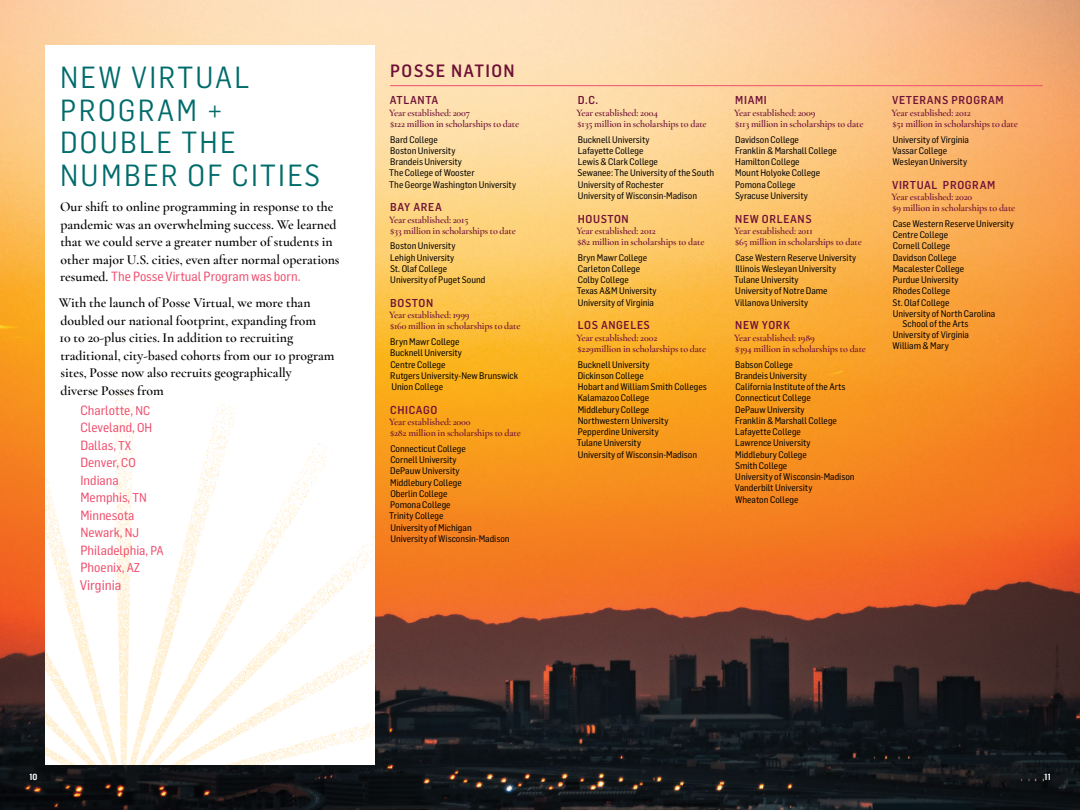
<style>
.page{position:relative;width:1080px;height:810px;background:#fff}
.page>*{position:absolute;margin:0;border:0;box-sizing:border-box;transform-origin:0 0}
.t1{font:30px/32.5px "Flama Semicondensed";letter-spacing:.08em;color:#006b6b}
.t2{font:500 17.5px "Flama Semicondensed";letter-spacing:.08em;color:#6e1136}
.t3{font:600 13.75px/17.5px "Cormorant Garamond";color:#000}
.t4{font:13.75px "Flama Semicondensed Basic";color:#ef4e6e}
.t5{font:13.12px/17.5px "Flama Semicondensed Basic";color:#ef4e6e}
.t6{font:500 11.25px "Flama Semicondensed";letter-spacing:.055em;color:#6e1136}
.t7{font:600 10px/11.2px "Cormorant Garamond";letter-spacing:-.015em;color:#6e1136}
.t8{font:9.38px/11.2px "Flama Semicondensed Basic";color:#000}
.t9{font:600 8.75px "Flama Semicondensed";color:#fff}
.s1{font-family:"Cormorant Garamond";font-weight:600;font-size:13.75px;color:#000}
.s2{font-size:12.5px}
</style>
<div class="page">
<img style="left:0;top:0;width:1080px;height:810px">
<div style="left:45px;top:45px;width:330px;height:720px;background:#fff"></div>
<img style="left:45px;top:391px;width:330px;height:374px">
<hr style="left:390px;top:85px;width:652px;height:1px;background:#ef4e6e">
<h1 class="t1" style="left:60px;top:60px;width:262px">NEW VIRTUAL<br>PROGRAM +<br>DOUBLE THE<br>NUMBER OF CITIES</h1>
<h3 class="t3" style="left:60px;top:198px;width:281px">Our shift to online programming in response to the pandemic was an overwhelming success. We learned that we could serve a greater number of students in other major U.S. cities, even after normal operations</h3>
<h3 class="t5" style="left:60px;top:267px;width:242px"><span class="s1">resumed.</span> The Posse Virtual Program was born.</h3>
<p class="t3" style="left:59px;top:294px;width:277px">With the launch of Posse Virtual, we more than doubled our national footprint, expanding from<br>10 to 20-plus cities. In addition to recruiting traditional, city-based cohorts from our 10 program sites, Posse now also recruits geographically<br>diverse Posses from</p>
<h3 class="t5" style="left:80px;top:401px;width:85px">Charlotte, <span class="s2">NC<br></span>Cleveland, <span class="s2">OH<br></span>Dallas, <span class="s2">TX<br></span>Denver, <span class="s2">CO<br></span>Indiana<br>Memphis, <span class="s2">TN<br></span>Minnesota<br>Newark, <span class="s2">NJ<br></span>Philadelphia, <span class="s2">PA<br></span>Phoenix, <span class="s2">AZ</span></h3>
<h3 class="t4" style="left:80px;top:576px;width:43px">Virginia</h3>
<h2 class="t2" style="left:390px;top:59px;width:126px">POSSE NATION</h2>
<p class="t6" style="left:390px;top:93px;width:50px">ATLANTA</p>
<p class="t7" style="left:389px;top:107px;width:132px">Year established: 2007<br>$122 million in scholarships to date</p>
<p class="t8" style="left:389px;top:133px;width:128px">Bard College<br>Boston University<br>Brandeis University<br>The College of Wooster<br>The George Washington University</p>
<p class="t6" style="left:390px;top:200px;width:53px">BAY AREA</p>
<p class="t7" style="left:389px;top:214px;width:128px">Year established: 2015<br>$33 million in scholarships to date</p>
<p class="t8" style="left:390px;top:240px;width:97px">Boston University<br>Lehigh University<br>St. Olaf College<br>University of Puget Sound</p>
<p class="t6" style="left:390px;top:296px;width:44px">BOSTON</p>
<p class="t7" style="left:389px;top:309px;width:133px">Year established: 1999<br>$160 million in scholarships to date</p>
<p class="t8" style="left:390px;top:336px;width:129px">Bryn Mawr College<br>Bucknell University<br>Centre College<br>Rutgers University-New Brunswick<br>Union College</p>
<p class="t6" style="left:390px;top:403px;width:49px">CHICAGO</p>
<p class="t7" style="left:389px;top:416px;width:133px">Year established: 2000<br>$282 million in scholarships to date</p>
<p class="t8" style="left:389px;top:443px;width:122px">Connecticut College<br>Cornell University<br>DePauw University<br>Middlebury College<br>Oberlin College<br>Pomona College<br>Trinity College<br>University of Michigan<br>University of Wisconsin-Madison</p>
<p class="t6" style="left:578px;top:93px;width:22px">D.C.</p>
<p class="t7" style="left:577px;top:107px;width:132px">Year established: 2004<br>$135 million in scholarships to date</p>
<p class="t8" style="left:578px;top:133px;width:138px">Bucknell University<br>Lafayette College<br>Lewis &amp; Clark College<br>Sewanee: The University of the South<br>University of Rochester<br>University of Wisconsin-Madison</p>
<p class="t6" style="left:578px;top:211px;width:53px">HOUSTON</p>
<p class="t7" style="left:577px;top:225px;width:129px">Year established: 2012<br>$82 million in scholarships to date</p>
<p class="t8" style="left:577px;top:251px;width:81px">Bryn Mawr College<br>Carleton College<br>Colby College<br>Texas A&amp;M University<br>University of Virginia</p>
<p class="t6" style="left:578px;top:318px;width:74px">LOS ANGELES</p>
<p class="t7" style="left:577px;top:332px;width:131px">Year established: 2002<br>$229million in scholarships to date</p>
<p class="t8" style="left:577px;top:358px;width:132px">Bucknell University<br>Dickinson College<br>Hobart and William Smith Colleges<br>Kalamazoo College<br>Middlebury College<br>Northwestern University<br>Pepperdine University<br>Tulane University<br>University of Wisconsin-Madison</p>
<p class="t6" style="left:735px;top:93px;width:33px">MIAMI</p>
<p class="t7" style="left:734px;top:107px;width:131px">Year established: 2009<br>$113 million in scholarships to date</p>
<p class="t8" style="left:735px;top:133px;width:104px">Davidson College<br>Franklin &amp; Marshall College<br>Hamilton College<br>Mount Holyoke College<br>Pomona College<br>Syracuse University</p>
<p class="t6" style="left:735px;top:211px;width:78px">NEW ORLEANS</p>
<p class="t7" style="left:734px;top:225px;width:129px">Year established: 2011<br>$65 million in scholarships to date</p>
<p class="t8" style="left:734px;top:251px;width:123px">Case Western Reserve University<br>Illinois Wesleyan University<br>Tulane University<br>University of Notre Dame<br>Villanova University</p>
<p class="t6" style="left:735px;top:318px;width:56px">NEW YORK</p>
<p class="t7" style="left:734px;top:332px;width:133px">Year established: 1989<br>$394 million in scholarships to date</p>
<p class="t8" style="left:735px;top:358px;width:121px">Babson College<br>Brandeis University<br>California Institute of the Arts<br>Connecticut College<br>DePauw University<br>Franklin &amp; Marshall College<br>Lafayette College<br>Lawrence University<br>Middlebury College<br>Smith College<br>University of Wisconsin-Madison<br>Vanderbilt University<br>Wheaton College</p>
<p class="t6" style="left:892px;top:93px;width:113px">VETERANS PROGRAM</p>
<p class="t7" style="left:892px;top:107px;width:128px">Year established: 2012<br>$51 million in scholarships to date</p>
<p class="t8" style="left:892px;top:133px;width:78px">University of Virginia<br>Vassar College<br>Wesleyan University</p>
<p class="t6" style="left:892px;top:178px;width:105px">VIRTUAL PROGRAM</p>
<p class="t7" style="left:892px;top:191px;width:125px">Year established: 2020<br>$9 million in scholarships to date</p>
<p class="t8" style="left:893px;top:218px;width:123px">Case Western Reserve University<br>Centre College<br>Cornell College<br>Davidson College<br>Macalester College<br>Purdue University<br>Rhodes College<br>St. Olaf College<br>University of North Carolina</p>
<p class="t8" style="left:893px;top:318px;width:78px;text-align:justify;text-indent:10px">School of the Arts University of Virginia William &amp; Mary</p>
<p class="t9" style="left:29px;top:771px;width:10px">10</p>
<p class="t9" style="left:1045px;top:771px;width:8px">11</p>
</div>
